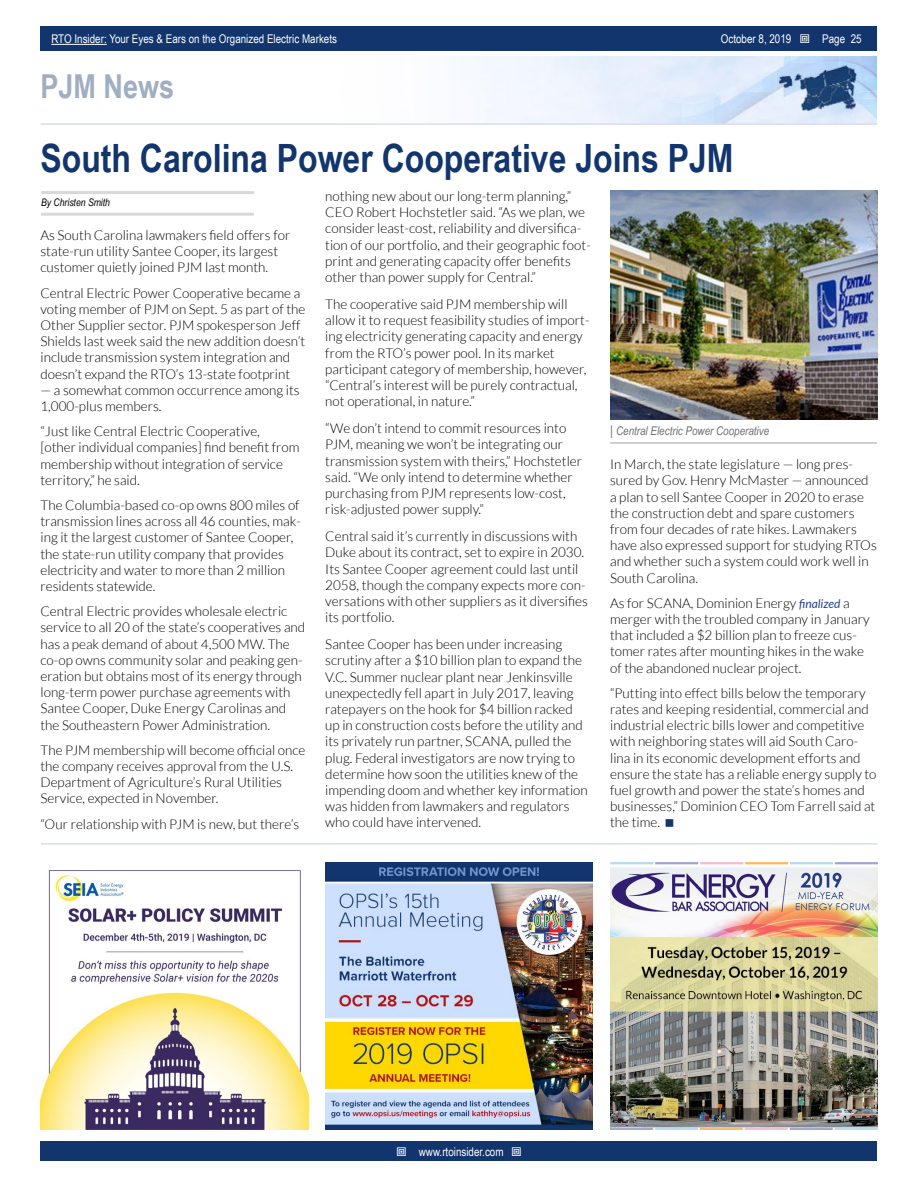
<style>
.page{position:relative;width:918px;height:1188px;background:#fff}
.page>*{position:absolute;margin:0;border:0;box-sizing:border-box;transform-origin:0 0}
.t1{font:700 39px "Arial Narrow";color:#11356c}
.t2{font:700 33px "Arial Narrow";color:#a0aec4}
.t3{font:300 13.5px/16.2px "Lato";color:#000}
.t4{font:12px "Arial Narrow";color:#fff}
.t5{font:italic 12px "Arial Narrow";color:#6d6e71}
.t6{font:italic 10.5px "Arial Narrow";color:#000}
.s1{font-style:inherit}
.s2{font-style:normal;font-size:13.5px}
.s3{font-weight:400;font-style:italic;font-size:12px;color:#25408f}
</style>
<div class="page">
<div style="left:41px;top:1142px;width:836px;height:19px;background:#11356c"></div>
<div style="left:41px;top:27px;width:836px;height:24px;background:#11356c"></div>
<hr style="left:51px;top:44px;width:56px;height:1px;background:#fff">
<img style="left:474px;top:56px;width:403px;height:67px">
<hr style="left:40px;top:123px;width:837px;height:2px;background:#d6deec">
<hr style="left:41px;top:191px;width:213px;height:3px;background:#d8d8d8">
<hr style="left:41px;top:213px;width:213px;height:3px;background:#d8d8d8">
<hr style="left:610px;top:442px;width:267px;height:2px;background:#bfbfbf">
<img style="left:610px;top:190px;width:267px;height:229px">
<hr style="left:41px;top:843px;width:836px;height:2px;background:#d6deec">
<img style="left:41px;top:870px;width:267px;height:260px">
<img style="left:610px;top:863px;width:268px;height:267px">
<img style="left:325px;top:863px;width:268px;height:267px">
<p class="t4" style="left:51px;top:30px;width:287px">RTO Insider: Your Eyes &amp; Ears on the Organized Electric Markets</p>
<p class="t4" style="left:721px;top:30px;width:72px">October 8, <span class="s1">2019</span></p>
<p class="t4" style="left:822px;top:30px;width:41px">Page 25</p>
<h2 class="t2" style="left:40px;top:61px;width:135px">PJM News</h2>
<h1 class="t1" style="left:40px;top:129px;width:695px">South Carolina Power Cooperative Joins PJM</h1>
<p class="t6" style="left:41px;top:195px;width:70px">By Christen Smith</p>
<p class="t3" style="left:325px;top:188px;width:267px">nothing new about our long-term planning,” CEO Robert Hochstetler said. “As we plan, we consider least-cost, reliability and diversifica&shy;tion of our portfolio, and their geographic foot&shy;print and generating capacity offer benefits other than power supply for Central.”</p>
<p class="t3" style="left:325px;top:296px;width:266px">The cooperative said PJM membership will allow it to request feasibility studies of import&shy;ing electricity generating capacity and energy from the RTO’s power pool. In its market participant category of membership, however, “Central’s interest will be purely contractual, not operational, in nature.”</p>
<p class="t3" style="left:325px;top:420px;width:258px">“We don’t intend to commit resources into PJM, meaning we won’t be integrating our transmission system with theirs,” Hochstetler said. “We only intend to determine whether purchasing from PJM represents low-cost, risk-adjusted power supply.”</p>
<p class="t3" style="left:325px;top:528px;width:264px">Central said it’s currently in discussions with Duke about its contract, set to expire in 2030.<br>Its Santee Cooper agreement could last until 2058, though the company expects more con&shy;versations with other suppliers as it diversifies its portfolio.</p>
<p class="t3" style="left:325px;top:636px;width:264px">Santee Cooper has been under increasing scrutiny after a $10 billion plan to expand the V.C. Summer nuclear plant near Jenkinsville unexpectedly fell apart in July 2017, leaving ratepayers on the hook for $4 billion racked up in construction costs before the utility and its privately run partner, SCANA, pulled the plug. Federal investigators are now trying to determine how soon the utilities knew of the impending doom and whether key information was hidden from lawmakers and regulators who could have intervened.</p>
<p class="t3" style="left:40px;top:227px;width:251px">As South Carolina lawmakers field offers for state-run utility Santee Cooper, its largest customer quietly joined PJM last month.</p>
<p class="t3" style="left:40px;top:285px;width:266px">Central Electric Power Cooperative became a voting member of PJM on Sept. 5 as part of the Other Supplier sector. PJM spokesperson Jeff Shields last week said the new addition doesn’t include transmission system integration and doesn’t expand the RTO’s 13-state footprint</p>
<p class="t3" style="left:40px;top:382px;width:261px">— a somewhat common occurrence among its<br>1,000-plus members.</p>
<p class="t3" style="left:40px;top:423px;width:261px">“Just like Central Electric Cooperative,<br>[other individual companies] find benefit from membership without integration of service territory,” he said.</p>
<p class="t3" style="left:40px;top:497px;width:262px">The Columbia-based co-op owns 800 miles of transmission lines across all 46 counties, mak&shy;ing it the largest customer of Santee Cooper, the state-run utility company that provides electricity and water to more than 2 million residents statewide.</p>
<p class="t3" style="left:40px;top:603px;width:266px">Central Electric provides wholesale electric service to all 20 of the state’s cooperatives and has a peak demand of about 4,500 MW. The co-op owns community solar and peaking gen&shy;eration but obtains most of its energy through long-term power purchase agreements with Santee Cooper, Duke Energy Carolinas and the Southeastern Power Administration.</p>
<p class="t3" style="left:40px;top:742px;width:267px">The PJM membership will become official once the company receives approval from the U.S.<br>Department of Agriculture’s Rural Utilities Service, expected in November.</p>
<p class="t3" style="left:40px;top:816px;width:260px">“Our relationship with PJM is new, but there’s</p>
<p class="t5" style="left:610px;top:423px;width:161px"><span class="s2">|</span> Central Electric Power Cooperative</p>
<p class="t3" style="left:610px;top:456px;width:268px">In March, the state legislature — long pres&shy;sured by Gov. Henry McMaster — announced a plan to sell Santee Cooper in 2020 to erase the construction debt and spare customers from four decades of rate hikes. Lawmakers have also expressed support for studying RTOs and whether such a system could work well in South Carolina.</p>
<p class="t3" style="left:610px;top:595px;width:261px">As for SCANA, Dominion Energy <span class="s3">finalized</span> a merger with the troubled company in January that included a $2 billion plan to freeze cus&shy;tomer rates after mounting hikes in the wake of the abandoned nuclear project.</p>
<p class="t3" style="left:610px;top:685px;width:268px">“Putting into effect bills below the temporary rates and keeping residential, commercial and industrial electric bills lower and competitive with neighboring states will aid South Caro&shy;lina in its economic development efforts and ensure the state has a reliable energy supply to fuel growth and power the state’s homes and businesses,” Dominion CEO Tom Farrell said at the time.</p>
<p class="t4" style="left:419px;top:1143px;width:86px">www.rtoinsider.com</p>
</div>
